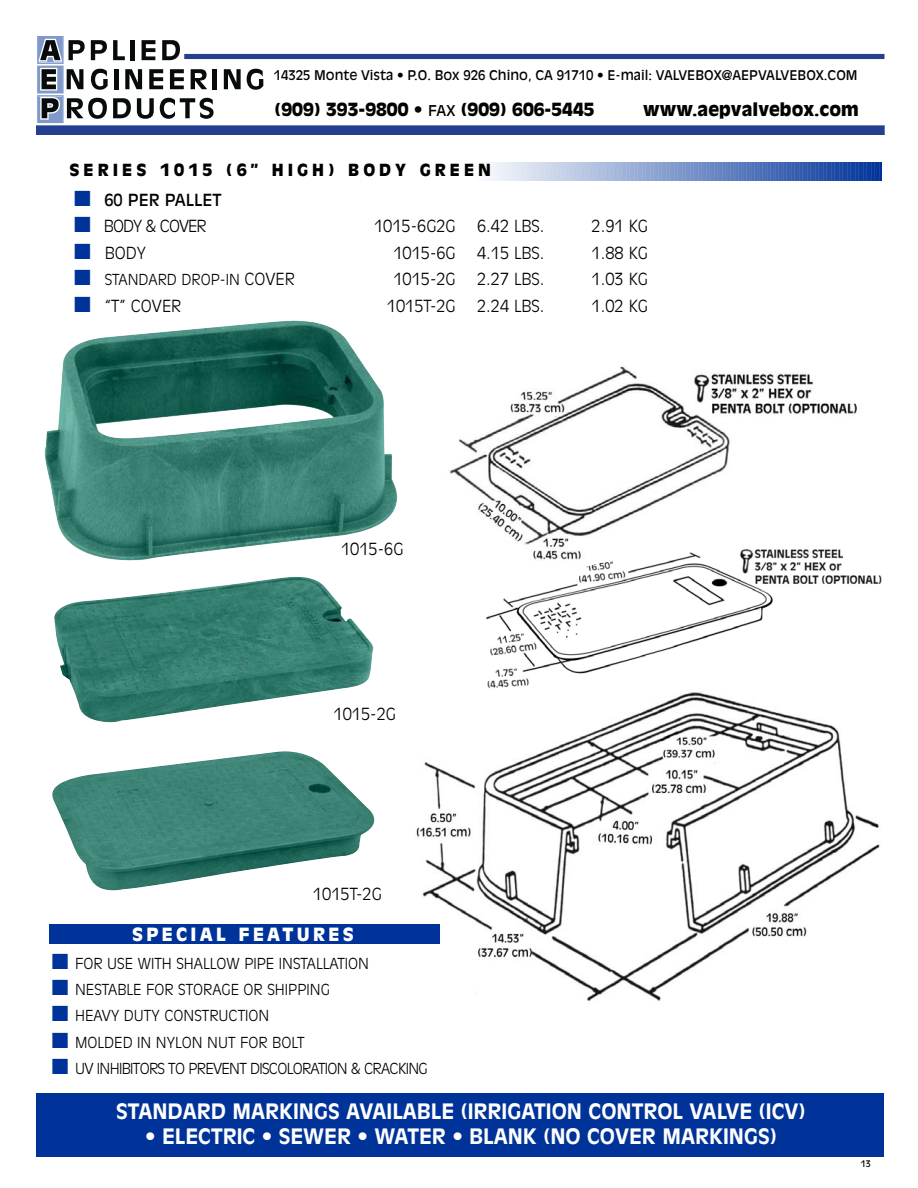
<style>
.page{position:relative;width:918px;height:1188px;background:#fff}
.page>*{position:absolute;margin:0;border:0;box-sizing:border-box;transform-origin:0 0}
.t1{font:700 21px "Antique Olive";color:#fff}
.t2{font:900 18px "Antique Olive";letter-spacing:.185em;color:#fff}
.t3{font:900 17.7px "Antique Olive";color:#010202}
.t4{font:300 16.5px "Antique Olive";color:#000}
.t5{font:900 16.5px "Antique Olive";letter-spacing:.245em;color:#000}
.t6{font:16.5px "Antique Olive";color:#000}
.t7{font:300 16.5px "Antique Olive";letter-spacing:-.055em;color:#000}
.t8{font:300 15px "Antique Olive";color:#000}
.t9{font:300 15px "Antique Olive";letter-spacing:-.045em;color:#000}
.t10{font:13.2px "Antique Olive";color:#010202}
.t11{font:9px "Antique Olive";color:#000}
.s1{font-weight:400;font-size:14.7px}
.s2{color:#039}
.s3{font-size:16.5px}
</style>
<div class="page">
<svg style="left:488px;top:162px;width:394px;height:19px;background:#7c96ca"></svg>
<img style="left:416px;top:692px;width:464px;height:309px">
<svg style="left:36px;top:36px;width:849px;height:99px"></svg>
<img style="left:44px;top:320px;width:353px;height:241px">
<img style="left:54px;top:577px;width:320px;height:145px">
<div style="left:49px;top:924px;width:390px;height:20px;background:#039"></div>
<img style="left:52px;top:751px;width:323px;height:140px">
<img style="left:450px;top:366px;width:407px;height:182px">
<div style="left:37px;top:1093px;width:847px;height:63px;background:#039"></div>
<img style="left:486px;top:548px;width:395px;height:141px">
<p class="t10" style="left:274px;top:70px;width:585px">14325 Monte Vista • P.O. Box 926 Chino, CA 91710 • E-mail: VALVEBOX@AEPVALVEBOX.COM</p>
<p class="t3" style="left:275px;top:102px;width:322px">(909) 393-9800 • <span class="s1">FAX</span> (909) 606-5445</p>
<p class="t3" style="left:643px;top:102px;width:217px">www.aepvalvebox.com</p>
<p class="t5" style="left:70px;top:164px;width:423px">SERIES 1015 (6” HIGH) BODY GREEN</p>
<p class="t6" style="left:74px;top:193px;width:149px"><span class="s2">■</span> 60 PER PALLET</p>
<p class="t7" style="left:74px;top:219px;width:134px"><span class="s2">■</span> BODY &amp; COVER</p>
<p class="t4" style="left:374px;top:219px;width:83px">1015-6G2G</p>
<p class="t4" style="left:477px;top:219px;width:69px">6.42 LBS.</p>
<p class="t4" style="left:592px;top:219px;width:58px">2.91 KG</p>
<p class="t4" style="left:74px;top:246px;width:73px"><span class="s2">■</span> BODY</p>
<p class="t4" style="left:393px;top:246px;width:64px">1015-6G</p>
<p class="t4" style="left:477px;top:246px;width:69px">4.15 LBS.</p>
<p class="t4" style="left:592px;top:246px;width:58px">1.88 KG</p>
<p class="t8" style="left:74px;top:273px;width:222px"><span class="s2">■</span> STANDARD DROP-IN <span class="s3">COVER</span></p>
<p class="t4" style="left:393px;top:272px;width:64px">1015-2G</p>
<p class="t4" style="left:477px;top:272px;width:69px">2.27 LBS.</p>
<p class="t4" style="left:592px;top:272px;width:58px">1.03 KG</p>
<p class="t4" style="left:74px;top:299px;width:109px"><span class="s2">■</span> “T” COVER</p>
<p class="t4" style="left:387px;top:299px;width:70px">1015T-2G</p>
<p class="t4" style="left:477px;top:299px;width:69px">2.24 LBS.</p>
<p class="t4" style="left:592px;top:299px;width:58px">1.02 KG</p>
<p class="t4" style="left:341px;top:542px;width:64px">1015-6G</p>
<p class="t4" style="left:334px;top:706px;width:64px">1015-2G</p>
<p class="t4" style="left:313px;top:887px;width:70px">1015T-2G</p>
<p class="t2" style="left:132px;top:927px;width:223px">SPECIAL FEATURES</p>
<p class="t8" style="left:52px;top:957px;width:319px"><span class="s2">■</span> FOR USE WITH SHALLOW PIPE INSTALLATION</p>
<p class="t8" style="left:52px;top:983px;width:280px"><span class="s2">■</span> NESTABLE FOR STORAGE OR SHIPPING</p>
<p class="t8" style="left:52px;top:1010px;width:219px"><span class="s2">■</span> HEAVY DUTY CONSTRUCTION</p>
<p class="t8" style="left:52px;top:1036px;width:255px"><span class="s2">■</span> MOLDED IN NYLON NUT FOR BOLT</p>
<p class="t9" style="left:52px;top:1062px;width:378px"><span class="s2">■</span> UV INHIBITORS TO PREVENT DISCOLORATION &amp; CRACKING</p>
<h1 class="t1" style="left:116px;top:1102px;width:691px">STANDARD MARKINGS AVAILABLE (IRRIGATION CONTROL VALVE (ICV)</h1>
<h1 class="t1" style="left:145px;top:1128px;width:633px">• ELECTRIC • SEWER • WATER • BLANK (NO COVER MARKINGS)</h1>
<p class="t11" style="left:861px;top:1160px;width:12px">13</p>
</div>
